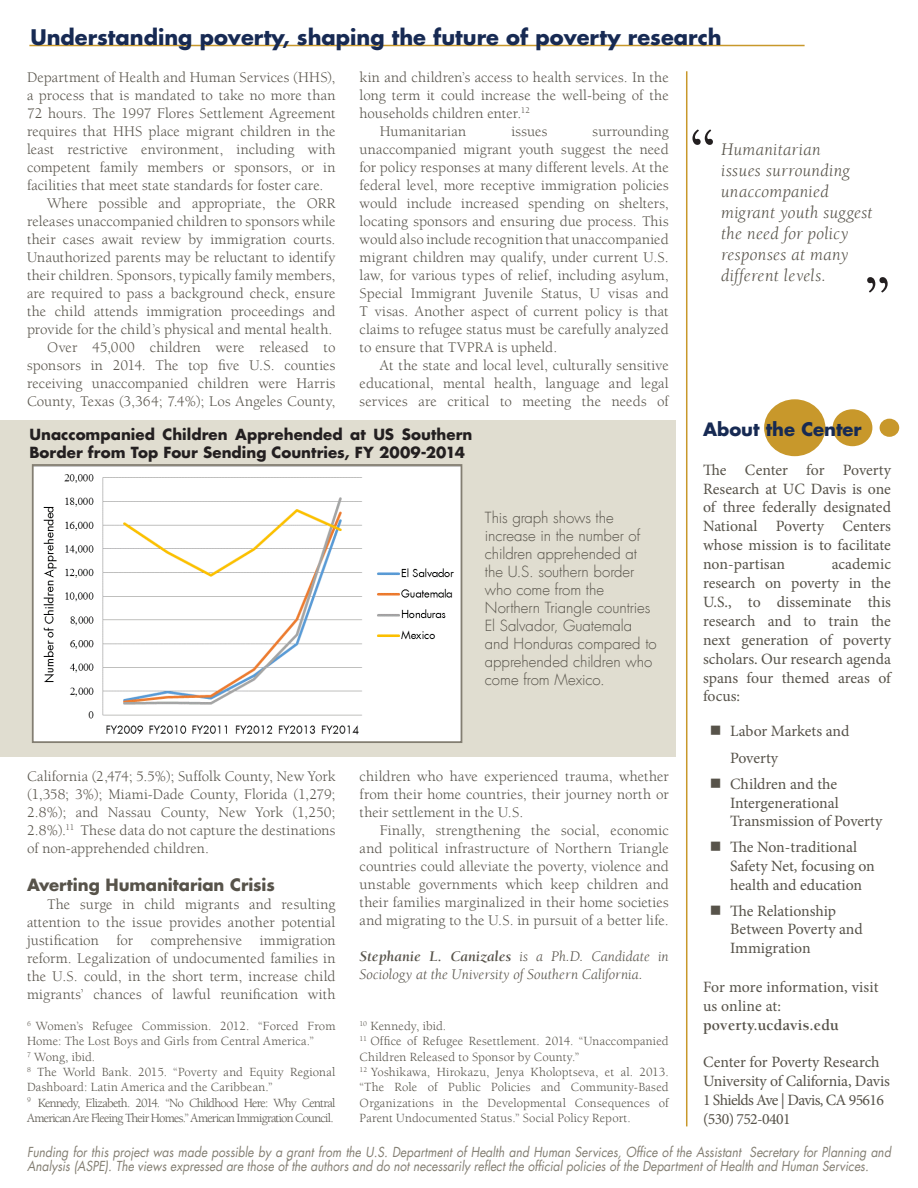
<style>
.page{position:relative;width:918px;height:1188px;background:#fff}
.page>*{position:absolute;margin:0;border:0;box-sizing:border-box;transform-origin:0 0}
.body_text__no_indent{font:700 61.5px "Berkeley UC Davis";color:#231f20}
.body_text__no_indent-2{font:700 21px "Futura UC Davis";color:#172a53}
.body_text__indent{font:italic 18px/21.1px "Berkeley UC Davis";letter-spacing:.015em;color:#57534a}
.subhead{font:700 18px "Futura UC Davis";color:#172a53}
.body_text__no_indent-3{font:700 16.5px "Futura UC Davis";letter-spacing:-.005em;color:#57534a}
.sidebar_futura_text{font:15.75px/18.9px "Minion Pro";letter-spacing:-.005em;color:#57534a}
.sidebar_futura_text-2{font:15.75px/18.9px "Minion Pro";letter-spacing:-.035em;color:#57534a}
.body_text__no_indent-4{font:15px/18px "Berkeley UC Davis";letter-spacing:.01em;color:#57534a;text-align:justify}
.body_text__indent-2{font:300 15px/18px "Futura UC Davis";color:#57534a}
.body_text__no_indent-5{font:700 15px/18px "Futura UC Davis";letter-spacing:.005em;color:#231f20}
.body_text__no_indent-6{font:italic 15px/18px "Berkeley UC Davis";letter-spacing:.005em;color:#57534a}
.sidebar_futura_text-3{font:italic 13.5px/13.5px "Futura UC Davis";color:#837e72;scale:.89 1}
.body_text__no_indent-7{font:12.75px/15.3px "Berkeley UC Davis";letter-spacing:.005em;color:#57534a}
.body_text__no_indent-8{font:12.75px/15.3px "Berkeley UC Davis";letter-spacing:-.055em;color:#57534a}
.s1{font-weight:700}
.s2{font-family:"Berkeley UC Davis";font-weight:700}
</style>
<div class="page">
<div style="left:764px;top:399px;width:61px;height:57px;background:#c8982b;border-radius:50%"></div>
<div style="left:833px;top:409px;width:39px;height:37px;background:#c8982b;border-radius:50%"></div>
<div style="left:880px;top:419px;width:19px;height:18px;background:#c8982b;border-radius:50%"></div>
<hr style="left:29px;top:45px;width:776px;height:1px;background:#c8982b">
<hr style="left:686px;top:71px;width:1px;height:1055px;background:#c8982b">
<div style="left:0;top:420px;width:675px;height:337px;background:#e0ddd0"></div>
<img style="left:35px;top:467px;width:424px;height:273px">
<div style="left:32px;top:464px;width:430px;height:279px;border:2px solid #837e72"></div>
<p class="body_text__no_indent-2" style="left:30px;top:24px;width:693px">Understanding poverty, shaping the future of poverty research</p>
<p class="body_text__no_indent-4" style="left:27px;top:68px;width:310px">Department of Health and Human Services (HHS), a process that is mandated to take no more than 72 hours. The 1997 Flores Settlement Agreement requires that HHS place migrant children in the least restrictive environment, including with competent family members or sponsors, or in facilities that meet state standards for foster care.</p>
<p class="body_text__no_indent-4" style="left:27px;top:194px;width:310px;text-indent:20px">Where possible and appropriate, the ORR releases unaccompanied children to sponsors while their cases await review by immigration courts.<br>Unauthorized parents may be reluctant to identify their children. Sponsors, typically family members, are required to pass a background check, ensure the child attends immigration proceedings and provide for the child’s physical and mental health.</p>
<p class="body_text__no_indent-4" style="left:27px;top:338px;width:310px;text-indent:20px">Over 45,000 children were released to sponsors in 2014. The top five U.S. counties receiving unaccompanied children were Harris County, Texas (3,364; 7.4%); Los Angeles County,</p>
<p class="body_text__no_indent-4" style="left:360px;top:68px;width:311px">kin and children’s access to health services. In the long term it could increase the well-being of the households children enter.<sup>12</sup></p>
<p class="body_text__no_indent-4" style="left:380px;top:122px;width:88px">Humanitarian</p>
<p class="body_text__no_indent-4" style="left:511px;top:122px;width:38px">issues</p>
<p class="body_text__no_indent-4" style="left:360px;top:122px;width:311px;text-indent:233px">surrounding unaccompanied migrant youth suggest the need for policy responses at many different levels. At the federal level, more receptive immigration policies would include increased spending on shelters, locating sponsors and ensuring due process. This would also include recognition that unaccompanied migrant children may qualify, under current U.S. law, for various types of relief, including asylum, Special Immigrant Juvenile Status, U visas and T visas. Another aspect of current policy is that claims to refugee status must be carefully analyzed to ensure that TVPRA is upheld.</p>
<p class="body_text__no_indent-4" style="left:360px;top:356px;width:311px;text-indent:20px">At the state and local level, culturally sensitive educational, mental health, language and legal services are critical to meeting the needs of</p>
<p class="body_text__no_indent-5" style="left:29px;top:425px;width:445px">Unaccompanied Children Apprehended at US Southern<br>Border from Top Four Sending Countries, FY 2009-2014</p>
<p class="body_text__indent-2" style="left:485px;top:509px;width:173px">This graph shows the increase in the number of children apprehended at the U.S. southern border who come from the<br>Northern Triangle countries<br>El Salvador, Guatemala and Honduras compared to apprehended children who come from Mexico.</p>
<p class="body_text__no_indent-4" style="left:27px;top:767px;width:310px">California (2,474; 5.5%); Suffolk County, New York (1,358; 3%); Miami-Dade County, Florida (1,279; 2.8%); and Nassau County, New York (1,250; 2.8%).<sup>11</sup> These data do not capture the destinations of non-apprehended children.</p>
<p class="body_text__no_indent-3" style="left:27px;top:874px;width:249px">Averting Humanitarian Crisis</p>
<p class="body_text__no_indent-4" style="left:27px;top:895px;width:310px;text-indent:20px">The surge in child migrants and resulting attention to the issue provides another potential justification for comprehensive immigration reform. Legalization of undocumented families in the U.S. could, in the short term, increase child migrants’ chances of lawful reunification with</p>
<p class="body_text__no_indent-7" style="left:27px;top:1018px;width:310px"><sup>6</sup> Women’s Refugee Commission. 2012. “Forced From<br>Home: The Lost Boys and Girls from Central America.”</p>
<p class="body_text__no_indent-7" style="left:27px;top:1049px;width:70px"><sup>7</sup> Wong, ibid.</p>
<p class="body_text__no_indent-7" style="left:27px;top:1064px;width:310px"><sup>8</sup> The World Bank. 2015. “Poverty and Equity Regional<br>Dashboard: Latin America and the Caribbean.”</p>
<p class="body_text__no_indent-8" style="left:27px;top:1095px;width:310px"><sup>9</sup> Kennedy, Elizabeth. 2014. “No Childhood Here: Why Central<br>American Are Fleeing Their Homes.” American Immigration Council.</p>
<p class="body_text__no_indent-4" style="left:360px;top:767px;width:311px">children who have experienced trauma, whether from their home countries, their journey north or their settlement in the U.S.</p>
<p class="body_text__no_indent-4" style="left:360px;top:821px;width:311px;text-indent:20px">Finally, strengthening the social, economic and political infrastructure of Northern Triangle countries could alleviate the poverty, violence and unstable governments which keep children and their families marginalized in their home societies and migrating to the U.S. in pursuit of a better life.</p>
<p class="body_text__no_indent-6" style="left:360px;top:947px;width:311px"><span class="s1">Stephanie L. Canizales</span> is a Ph.D. Candidate in<br>Sociology at the University of Southern California.</p>
<p class="body_text__no_indent-7" style="left:360px;top:1018px;width:88px"><sup>10</sup> Kennedy, ibid.</p>
<p class="body_text__no_indent-7" style="left:360px;top:1034px;width:311px"><sup>11</sup> Office of Refugee Resettlement. 2014. “Unaccompanied<br>Children Released to Sponsor by County.”</p>
<p class="body_text__no_indent-7" style="left:360px;top:1064px;width:311px;text-align:justify"><sup>12</sup> Yoshikawa, Hirokazu, Jenya Kholoptseva, et al. 2013. “The Role of Public Policies and Community-Based Organizations in the Developmental Consequences of Parent Undocumented Status.” Social Policy Report.</p>
<p class="body_text__no_indent" style="left:689px;top:113px;width:29px">“</p>
<p class="body_text__indent" style="left:721px;top:138px;width:153px">Humanitarian<br>issues surrounding unaccompanied migrant youth suggest the need for policy responses at many different levels.</p>
<p class="body_text__no_indent" style="left:864px;top:261px;width:29px">”</p>
<p class="subhead" style="left:703px;top:417px;width:160px">About the Center</p>
<p class="sidebar_futura_text" style="left:703px;top:460px;width:189px;text-align:justify">The Center for Poverty Research at UC Davis is one of three federally designated National Poverty Centers whose mission is to facilitate non-partisan</p>
<p class="sidebar_futura_text" style="left:703px;top:555px;width:189px;text-align:justify;text-indent:129px">academic research on poverty in the U.S., to disseminate this research and to train the next generation of poverty scholars. Our research agenda spans four themed areas of focus:</p>
<p class="sidebar_futura_text" style="left:730px;top:718px;width:121px;line-height:27px;text-indent:-20px">■ Labor Markets and<br>Poverty</p>
<p class="sidebar_futura_text" style="left:730px;top:774px;width:154px;text-indent:-20px">■ Children and the<br>Intergenerational<br>Transmission of Poverty</p>
<p class="sidebar_futura_text" style="left:730px;top:838px;width:146px;text-indent:-20px">■ The Non-traditional<br>Safety Net, focusing on health and education</p>
<p class="sidebar_futura_text" style="left:730px;top:901px;width:134px;text-indent:-20px">■ The Relationship<br>Between Poverty and<br>Immigration</p>
<p class="sidebar_futura_text" style="left:703px;top:977px;width:177px">For more information, visit us online at: <span class="s2">poverty.ucdavis.edu</span></p>
<p class="sidebar_futura_text" style="left:703px;top:1053px;width:178px">Center for Poverty Research</p>
<p class="sidebar_futura_text-2" style="left:703px;top:1072px;width:188px">University of California, Davis<br>1 Shields Ave | Davis, CA 95616 (530) 752-0401</p>
<p class="sidebar_futura_text-3" style="left:27px;top:1146px;width:972px">Funding for this project was made possible by a grant from the U.S. Department of Health and Human Services, Office of the Assistant Secretary for Planning and<br>Analysis (ASPE). The views expressed are those of the authors and do not necessarily reflect the official policies of the Department of Health and Human Services.</p>
</div>
